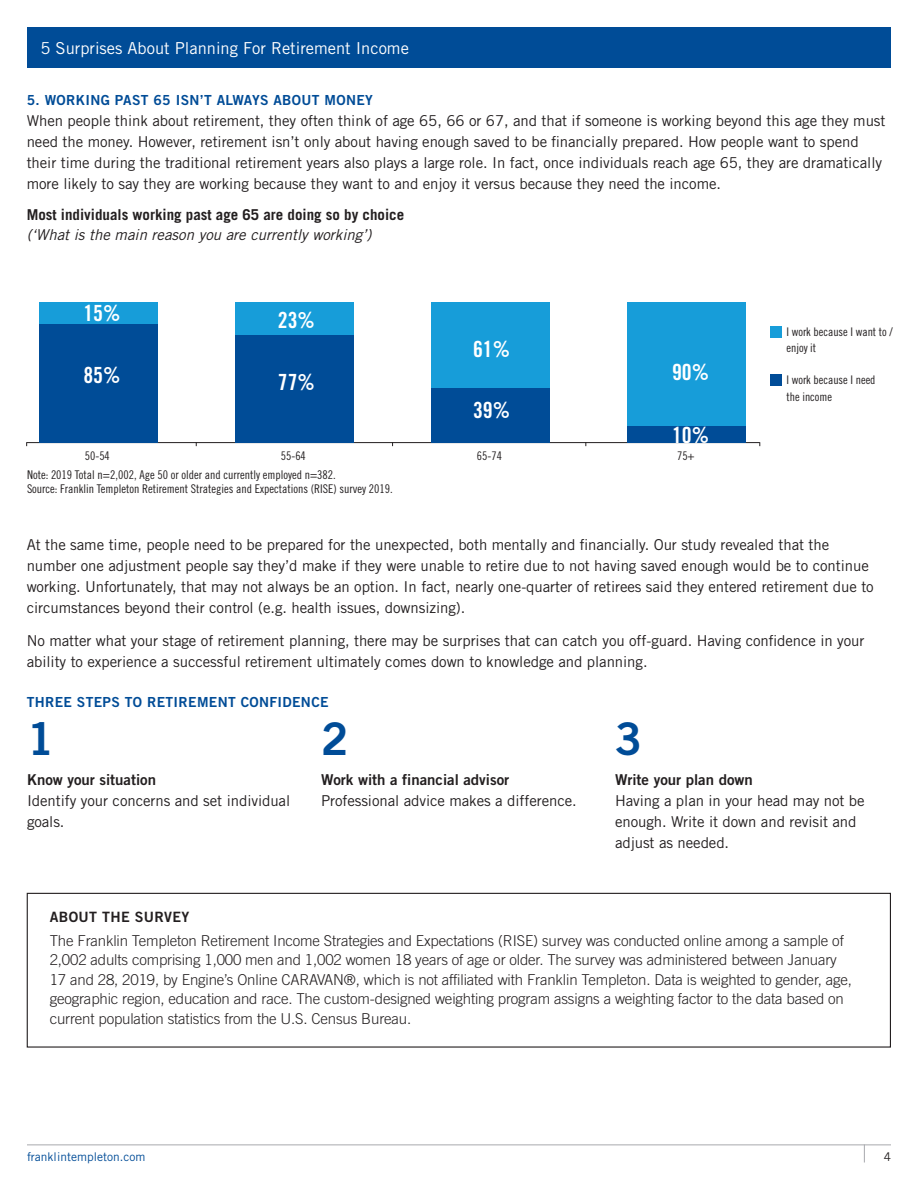
<style>
.page{position:relative;width:918px;height:1188px;background:#fff}
.page>*{position:absolute;margin:0;border:0;box-sizing:border-box;transform-origin:0 0}
.t1{font:45px "Trade Gothic LT Std Bd 2";color:#004c97}
.t2{font:22.35px "Trade Gothic LT Std Bd Cn 20";color:#fff}
.t3{font:16.5px "Trade Gothic LT Std";color:#fff}
.t4{font:15px/21px "Trade Gothic LT Std";letter-spacing:-.005em;color:#231f20}
.t5{font:300 15px/19.5px "Trade Gothic LT Std";letter-spacing:-.01em;color:#231f20}
.t6{font:15px "Trade Gothic LT Std Bd 2";color:#231f20}
.t7{font:700 15px "Trade Gothic LT Std";color:#231f20}
.t8{font:italic 15px "Trade Gothic LT Std";color:#231f20}
.t9{font:14.25px "Trade Gothic LT Std Bd 2";letter-spacing:.025em;color:#231f20}
.t10{font:13.8px "Trade Gothic LT Std Bd 2";letter-spacing:.025em;color:#004c97}
.t11{font:12px/13.5px "Trade Gothic LT Std Cn 18";color:#231f20}
.t12{font:12px "Trade Gothic LT Std";color:#004c97}
.t13{font:12px "Trade Gothic LT Std";color:#231f20}
.t14{font:11.85px/16.6px "Trade Gothic LT Std Cn 18";color:#231f20}
.s1{font-size:11.55px}
</style>
<div class="page">
<hr style="left:27px;top:1144px;width:864px;height:1px;background:#a8a9ad">
<svg style="left:864px;top:1144px;width:1px;height:18px"></svg>
<div style="left:27px;top:893px;width:864px;height:155px;border:1px solid #231f20"></div>
<div style="left:27px;top:27px;width:864px;height:41px;background:#004c97"></div>
<hr style="left:27px;top:442px;width:733px;height:1px;background:#231f20">
<div style="left:431px;top:302px;width:119px;height:140px;background:#004c97"></div>
<div style="left:236px;top:302px;width:118px;height:140px;background:#004c97"></div>
<div style="left:40px;top:302px;width:118px;height:140px;background:#004c97"></div>
<div style="left:627px;top:302px;width:119px;height:140px;background:#004c97"></div>
<div style="left:40px;top:302px;width:118px;height:21px;background:#179dd9"></div>
<div style="left:236px;top:302px;width:118px;height:32px;background:#179dd9"></div>
<div style="left:431px;top:302px;width:119px;height:86px;background:#179dd9"></div>
<div style="left:627px;top:302px;width:119px;height:124px;background:#179dd9"></div>
<div style="left:771px;top:326px;width:11px;height:11px;background:#179dd9"></div>
<div style="left:771px;top:374px;width:11px;height:12px;background:#004c97"></div>
<p class="t3" style="left:40px;top:38px;width:370px">5 Surprises About Planning For Retirement Income</p>
<p class="t3" style="left:40px;top:38px;width:514px">Income for What’s Next: Lifestyle-Ready S rategy <span class="s1">FRDPX, TEDIX, FKBAX, TPINX</span></p>
<p class="t10" style="left:27px;top:91px;width:348px">5. WORKING PAST 65 ISN’T ALWAYS ABOUT MONEY</p>
<p class="t4" style="left:27px;top:109px;width:860px">When people think about retirement, they often think of age 65, 66 or 67, and that if someone is working beyond this age they must need the money. However, retirement isn’t only about having enough saved to be financially prepared. How people want to spend their time during the traditional retirement years also plays a large role. In fact, once individuals reach age 65, they are dramatically more likely to say they are working because they want to and enjoy it versus because they need the income.</p>
<p class="t7" style="left:27px;top:205px;width:379px">Most individuals working past age 65 are doing so by choice</p>
<p class="t8" style="left:27px;top:225px;width:346px">(‘What is the main reason you are currently working’)</p>
<h2 class="t2" style="left:83px;top:300px;width:39px">15%</h2>
<h2 class="t2" style="left:83px;top:361px;width:39px">85%</h2>
<h2 class="t2" style="left:278px;top:307px;width:39px">23%</h2>
<h2 class="t2" style="left:278px;top:368px;width:39px">77%</h2>
<h2 class="t2" style="left:473px;top:335px;width:39px">61%</h2>
<h2 class="t2" style="left:473px;top:397px;width:39px">39%</h2>
<h2 class="t2" style="left:672px;top:358px;width:39px">90%</h2>
<h2 class="t2" style="left:672px;top:421px;width:39px">10%</h2>
<p class="t14" style="left:85px;top:448px;width:27px">50-54</p>
<p class="t14" style="left:281px;top:448px;width:27px">55-64</p>
<p class="t14" style="left:477px;top:448px;width:27px">65-74</p>
<p class="t14" style="left:677px;top:448px;width:19px">75+</p>
<p class="t11" style="left:27px;top:468px;width:367px">Note: 2019 Total n=2,002, Age 50 or older and currently employed n=382.<br>Source: Franklin Templeton Retirement Strategies and Expectations (RISE) survey 2019.</p>
<p class="t14" style="left:787px;top:323px;width:108px">I work because I want to / enjoy it</p>
<p class="t14" style="left:787px;top:371px;width:91px">I work because I need the income</p>
<p class="t4" style="left:27px;top:534px;width:849px">At the same time, people need to be prepared for the unexpected, both mentally and financially. Our study revealed that the number one adjustment people say they’d make if they were unable to retire due to not having saved enough would be to continue working. Unfortunately, that may not always be an option. In fact, nearly one-quarter of retirees said they entered retirement due to circumstances beyond their control (e.g. health issues, downsizing).</p>
<p class="t4" style="left:27px;top:630px;width:839px">No matter what your stage of retirement planning, there may be surprises that can catch you off-guard. Having confidence in your ability to experience a successful retirement ultimately comes down to knowledge and planning.</p>
<p class="t10" style="left:27px;top:694px;width:303px">THREE STEPS TO RETIREMENT CONFIDENCE</p>
<h1 class="t1" style="left:27px;top:711px;width:29px">1</h1>
<h1 class="t1" style="left:321px;top:711px;width:29px">2</h1>
<h1 class="t1" style="left:615px;top:711px;width:29px">3</h1>
<p class="t6" style="left:27px;top:770px;width:131px">Know your situation</p>
<p class="t4" style="left:27px;top:790px;width:265px">Identify your concerns and set individual goals.</p>
<p class="t6" style="left:321px;top:770px;width:190px">Work with a financial advisor</p>
<p class="t4" style="left:321px;top:790px;width:257px">Professional advice makes a difference.</p>
<p class="t6" style="left:615px;top:770px;width:139px">Write your plan down</p>
<p class="t4" style="left:615px;top:790px;width:251px">Having a plan in your head may not be enough. Write it down and revisit and adjust as needed.</p>
<p class="t9" style="left:50px;top:908px;width:141px">ABOUT THE SURVEY</p>
<p class="t5" style="left:50px;top:931px;width:804px">The Franklin Templeton Retirement Income Strategies and Expectations (RISE) survey was conducted online among a sample of 2,002 adults comprising 1,000 men and 1,002 women 18 years of age or older. The survey was administered between January 17 and 28, 2019, by Engine’s Online CARAVAN®, which is not affiliated with Franklin Templeton. Data is weighted to gender, age, geographic region, education and race. The custom-designed weighting program assigns a weighting factor to the data based on current population statistics from the U.S. Census Bureau.</p>
<p class="t12" style="left:27px;top:1149px;width:120px">franklintempleton.com</p>
<p class="t13" style="left:884px;top:1149px;width:9px">4</p>
</div>
